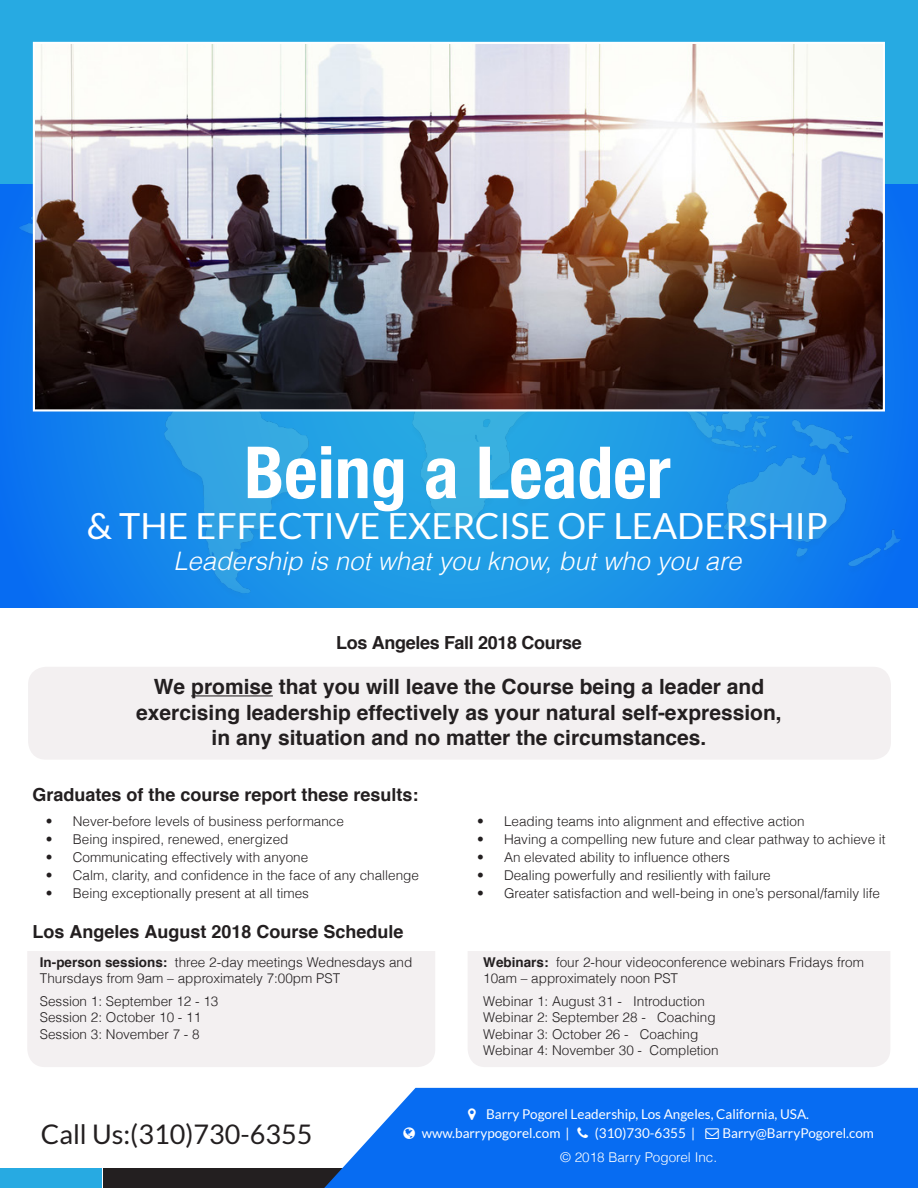
<style>
.page{position:relative;width:918px;height:1188px;background:#fff}
.page>*{position:absolute;margin:0;border:0;box-sizing:border-box;transform-origin:0 0}
.t1{font:700 condensed 72px "Helvetica Neue LT Std";color:#fff}
.t2{font:36px "Lato";color:#fff}
.t3{font:27px "Lato";color:#231f20}
.t4{font:italic 300 25.5px "Helvetica";color:#fff}
.t5{font:700 21px "Helvetica";color:#231f20}
.t6{font:700 18px "Helvetica";color:#231f20}
.t7{font:700 18px "Helvetica";letter-spacing:-.02em;color:#231f20}
.t8{font:300 13.5px/16.2px "Helvetica";color:#231f20}
.t9{font:13.5px/19.6px "Lato";color:#fff}
.t10{font:300 13.5px "Helvetica";color:#fff}
.s1{font-weight:700}
</style>
<div class="page">
<div style="left:27px;top:951px;width:408px;height:116px;background:#f3f0f1"></div>
<div style="left:468px;top:951px;width:422px;height:116px;background:#f3f0f1"></div>
<div style="left:103px;top:1168px;width:245px;height:20px;background:#231f20"></div>
<svg style="left:324px;top:1088px;width:594px;height:100px;background:#1976f2"></svg>
<div style="left:0;top:1168px;width:101px;height:20px;background:#27aae2"></div>
<div style="left:28px;top:667px;width:863px;height:93px;background:#f3f0f1;border-radius:18px"></div>
<svg style="left:0;top:184px;width:918px;height:424px;background:#0c75ef"></svg>
<div style="left:0;top:0;width:918px;height:184px;background:#27aae2"></div>
<img style="left:16px;top:184px;width:886px;height:418px">
<hr style="left:191px;top:695px;width:82px;height:1px;background:#231f20">
<img style="left:36px;top:45px;width:846px;height:364px">
<div style="left:33px;top:42px;width:852px;height:370px;border:2px solid #fff"></div>
<svg style="left:468px;top:1108px;width:8px;height:12px"></svg>
<svg style="left:403px;top:1128px;width:12px;height:11px"></svg>
<svg style="left:578px;top:1128px;width:10px;height:10px"></svg>
<svg style="left:706px;top:1129px;width:13px;height:10px"></svg>
<p class="t1" style="left:244px;top:429px;width:428px">Being a Leader</p>
<p class="t2" style="left:87px;top:506px;width:742px">&amp; THE EFFECTIVE EXERCISE OF LEADERSHIP</p>
<p class="t4" style="left:173px;top:542px;width:569px">Leadership is not what you know, but who you are</p>
<p class="t7" style="left:336px;top:631px;width:247px">Los Angeles Fall 2018 Course</p>
<p class="t5" style="left:154px;top:674px;width:612px">We promise that you will leave the Course being a leader and</p>
<p class="t5" style="left:136px;top:699px;width:647px">exercising leadership effectively as your natural self-expression,</p>
<p class="t5" style="left:212px;top:724px;width:496px">in any situation and no matter the circumstances.</p>
<p class="t6" style="left:32px;top:784px;width:388px">Graduates of the course report these results:</p>
<p class="t8" style="left:46px;top:813px;width:300px">• Never-before levels of business performance</p>
<p class="t8" style="left:46px;top:831px;width:244px">• Being inspired, renewed, energized</p>
<p class="t8" style="left:46px;top:849px;width:264px">• Communicating effectively with anyone</p>
<p class="t8" style="left:46px;top:867px;width:375px">• Calm, clarity, and confidence in the face of any challenge</p>
<p class="t8" style="left:46px;top:885px;width:265px">• Being exceptionally present at all times</p>
<p class="t8" style="left:477px;top:813px;width:329px">• Leading teams into alignment and effective action</p>
<p class="t8" style="left:477px;top:831px;width:410px">• Having a compelling new future and clear pathway to achieve it</p>
<p class="t8" style="left:477px;top:849px;width:254px">• An elevated ability to influence others</p>
<p class="t8" style="left:477px;top:867px;width:295px">• Dealing powerfully and resiliently with failure</p>
<p class="t8" style="left:477px;top:885px;width:405px">• Greater satisfaction and well-being in one’s personal/family life</p>
<p class="t6" style="left:32px;top:920px;width:373px">Los Angeles August 2018 Course Schedule</p>
<p class="t8" style="left:40px;top:954px;width:374px"><span class="s1">In-person sessions:</span> three 2-day meetings Wednesdays and<br>Thursdays from 9am – approximately 7:00pm PST</p>
<p class="t8" style="left:40px;top:993px;width:180px">Session 1: September 12 - 13</p>
<p class="t8" style="left:40px;top:1009px;width:163px">Session 2: October 10 - 11</p>
<p class="t8" style="left:40px;top:1025px;width:161px">Session 3: November 7 - 8</p>
<p class="t8" style="left:483px;top:954px;width:382px"><span class="s1">Webinars:</span> four 2-hour videoconference webinars Fridays from<br>10am – approximately noon PST</p>
<p class="t8" style="left:483px;top:993px;width:223px">Webinar 1: August 31 - Introduction</p>
<p class="t8" style="left:483px;top:1009px;width:234px">Webinar 2: September 28 - Coaching</p>
<p class="t8" style="left:483px;top:1025px;width:217px">Webinar 3: October 26 - Coaching</p>
<p class="t8" style="left:483px;top:1041px;width:237px">Webinar 4: November 30 - Completion</p>
<h3 class="t3" style="left:41px;top:1119px;width:273px">Call Us:(310)730-6355</h3>
<p class="t9" style="left:422px;top:1104px;width:389px;text-indent:64px">Barry Pogorel Leadership, Los Angeles, California, USA. www.barrypogorel.com |</p>
<p class="t9" style="left:595px;top:1124px;width:102px">(310)730-6355 |</p>
<p class="t9" style="left:723px;top:1124px;width:153px">Barry@BarryPogorel.com</p>
<p class="t10" style="left:560px;top:1147px;width:159px">© 2018 Barry Pogorel Inc.</p>
</div>
